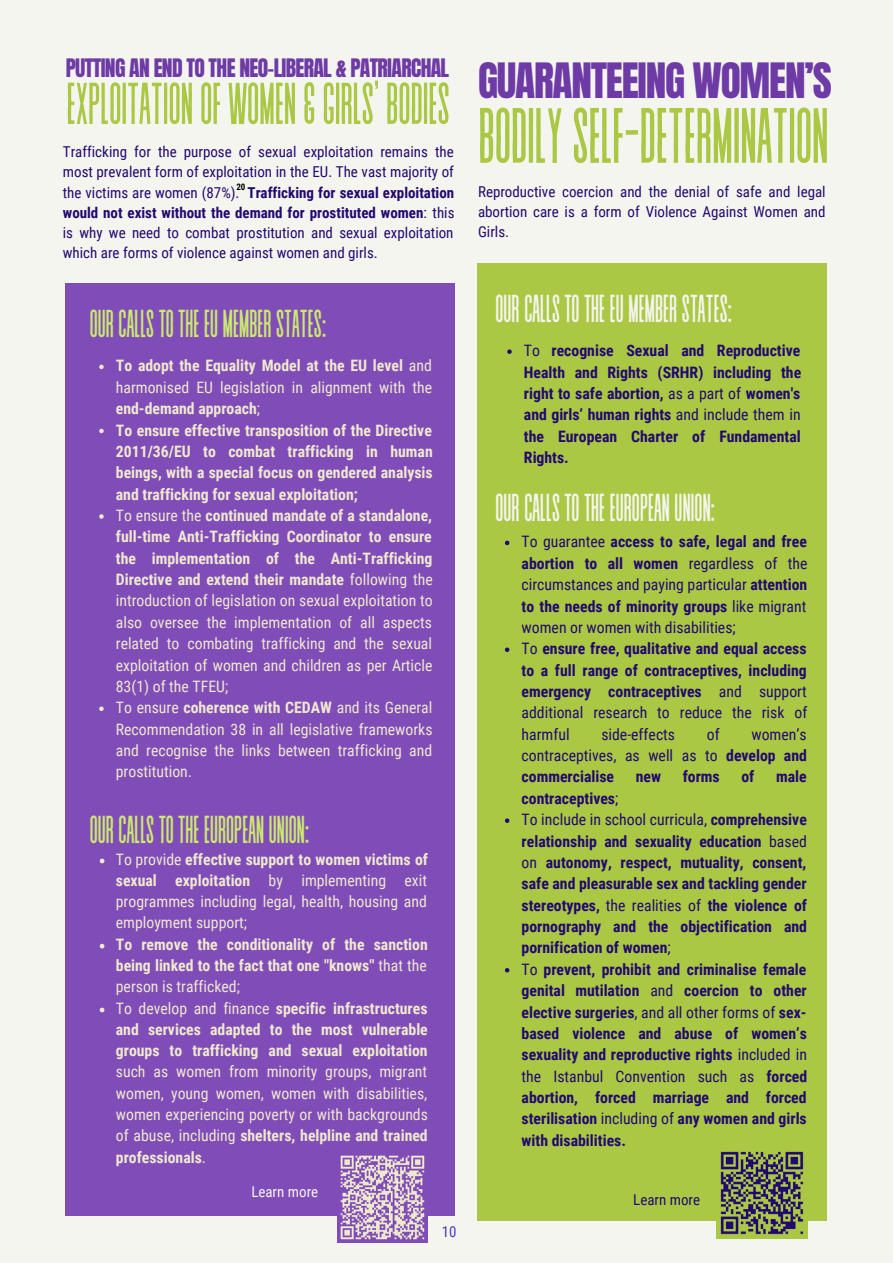
<style>
.page{position:relative;width:893px;height:1264px;background:#fff}
.page>*{position:absolute;margin:0;border:0;box-sizing:border-box;transform-origin:0 0}
.t1{font:78.15px "Revive 80 Tall";letter-spacing:-.03em;color:#aac844}
.t2{font:58.8px "Revive 80 Tall";letter-spacing:-.03em;color:#aac844}
.t3{font:41.4px "Anton";letter-spacing:-.03em;color:#6d3aa6}
.t4{font:39px "Revive 80 Tall";letter-spacing:-.03em;color:#f5f5ef}
.t5{font:39px "Revive 80 Tall";letter-spacing:-.03em;color:#cce86f}
.t6{font:21.6px "Anton";letter-spacing:-.03em;color:#6d3aa6}
.t7{font:15.75px/21.3px "Roboto Condensed";color:#efe9ce;text-align:justify}
.t8{font:700 15.75px/21.3px "Roboto Condensed";color:#230871;text-align:justify}
.t9{font:700 15.75px/21.3px "Roboto Condensed";color:#efe9ce;text-align:justify}
.t10{font:15.75px/21.3px "Roboto Condensed";color:#230871;text-align:justify}
.t11{font:15px/20.2px "Roboto Condensed";color:#230871;text-align:justify}
.t12{font:15px "Roboto Condensed";color:#f5f5ef}
.t13{font:15px "Roboto Condensed";color:#4b39b5}
.t14{font:700 9px "Roboto Condensed";color:#000}
.s1{font-weight:700}
.s2{font-weight:400}
</style>
<div class="page">
<div style="left:0;top:0;width:892px;height:1262px;background:#f5f5ef"></div>
<div style="left:477px;top:264px;width:350px;height:956px;background:#aac844"></div>
<div style="left:66px;top:283px;width:389px;height:932px;background:#804db8"></div>
<img style="left:338px;top:1155px;width:89px;height:87px">
<img style="left:716px;top:1151px;width:91px;height:87px">
<svg style="left:507px;top:349px;width:4px;height:5px"></svg>
<svg style="left:505px;top:540px;width:4px;height:5px"></svg>
<svg style="left:505px;top:647px;width:4px;height:5px"></svg>
<svg style="left:505px;top:818px;width:4px;height:5px"></svg>
<svg style="left:505px;top:968px;width:4px;height:4px"></svg>
<svg style="left:100px;top:858px;width:4px;height:5px"></svg>
<svg style="left:100px;top:943px;width:4px;height:5px"></svg>
<svg style="left:100px;top:1007px;width:4px;height:5px"></svg>
<svg style="left:99px;top:364px;width:5px;height:5px"></svg>
<svg style="left:99px;top:429px;width:5px;height:4px"></svg>
<svg style="left:99px;top:514px;width:5px;height:4px"></svg>
<svg style="left:99px;top:706px;width:5px;height:5px"></svg>
<p class="t6" style="left:66px;top:53px;width:385px">PUTTING AN END TO THE NEO-LIBERAL &amp; PATRIARCHAL</p>
<p class="t2" style="left:66px;top:73px;width:386px">EXPLOITATIONOFWOMEN&amp;GIRLS’BODIES</p>
<p class="t11" style="left:63px;top:142px;width:393px">Trafficking for the purpose of sexual exploitation remains the most prevalent form of exploitation in the EU. The vast majority of the victims are women (87%). <span class="s1">Trafficking for sexual exploitation would not exist without the demand for prostituted women</span>: this is why we need to combat prostitution and sexual exploitation which are forms of violence against women and girls.</p>
<p class="t14" style="left:236px;top:182px;width:11px">20</p>
<p class="t5" style="left:89px;top:303px;width:239px">OURCALLSTOTHEEUMEMBERSTATES:</p>
<p class="t9" style="left:116px;top:355px;width:318px">To adopt the Equality Model at the EU level <span class="s2">and harmonised EU legislation in alignment with the </span>end-demand approach<span class="s2">;</span></p>
<p class="t9" style="left:116px;top:419px;width:318px">To ensure effective transposition of the Directive 2011/36/EU to combat trafficking in human beings, with a special focus on gendered analysis and trafficking for sexual exploitation;</p>
<p class="t7" style="left:116px;top:505px;width:318px">To ensure the <span class="s1">continued mandate of a standalone, full-time Anti-Trafficking Coordinator to ensure the implementation of the Anti-Trafficking Directive and extend their mandate</span> following the introduction of legislation on sexual exploitation to also oversee the implementation of all aspects related to combating trafficking and the sexual exploitation of women and children as per Article 83(1) of the TFEU;</p>
<p class="t7" style="left:116px;top:697px;width:318px">To ensure <span class="s1">coherence with CEDAW</span> and its General Recommendation 38 in all legislative frameworks and recognise the links between trafficking and prostitution.</p>
<p class="t5" style="left:89px;top:809px;width:222px">OURCALLSTOTHEEUROPEANUNION:</p>
<p class="t7" style="left:116px;top:848px;width:313px">To provide <span class="s1">effective support to women victims of sexual exploitation</span> by implementing exit programmes including legal, health, housing and employment support;</p>
<p class="t9" style="left:116px;top:933px;width:313px">To remove the conditionality of the sanction being linked to the fact that one "knows" <span class="s2">that the person is trafficked;</span></p>
<p class="t7" style="left:116px;top:997px;width:313px">To develop and finance <span class="s1">specific infrastructures and services adapted to the most vulnerable groups to trafficking and sexual exploitation </span>such as women from minority groups, migrant women, young women, women with disabilities, women experiencing poverty or with backgrounds of abuse, including <span class="s1">shelters, helpline and trained professionals</span>.</p>
<p class="t12" style="left:251px;top:1182px;width:68px">Learn more</p>
<p class="t13" style="left:441px;top:1223px;width:16px">10</p>
<p class="t3" style="left:478px;top:51px;width:355px">GUARANTEEING WOMEN’S</p>
<p class="t1" style="left:477px;top:96px;width:354px">BODILYSELF-DETERMINATION</p>
<p class="t11" style="left:478px;top:181px;width:349px">Reproductive coercion and the denial of safe and legal abortion care is a form of Violence Against Women and Girls.</p>
<p class="t4" style="left:494px;top:288px;width:239px">OURCALLSTOTHEEUMEMBERSTATES:</p>
<p class="t8" style="left:524px;top:340px;width:279px"><span class="s2">To</span> recognise Sexual and Reproductive Health and Rights (SRHR) including the right to safe abortion, <span class="s2">as a part of</span> women's and girls’ human rights <span class="s2">and include them in </span>the European Charter of Fundamental Rights.</p>
<p class="t4" style="left:494px;top:488px;width:222px">OURCALLSTOTHEEUROPEANUNION:</p>
<p class="t10" style="left:521px;top:531px;width:287px">To guarantee <span class="s1">access to safe, legal and free abortion to all women</span> regardless of the circumstances and paying particular <span class="s1">attention to the needs of minority groups</span> like migrant women or women with disabilities;</p>
<p class="t8" style="left:521px;top:638px;width:287px"><span class="s2">To</span> ensure free, qualitative and equal access to a full range of contraceptives, including emergency contraceptives <span class="s2">and support additional research to reduce the risk of harmful</span></p>
<p class="t10" style="left:601px;top:723px;width:75px">side-effects</p>
<p class="t10" style="left:706px;top:723px;width:14px">of</p>
<p class="t10" style="left:521px;top:723px;width:287px;text-indent:230px">women’s contraceptives, as well as to <span class="s1">develop and commercialise</span></p>
<p class="t8" style="left:635px;top:766px;width:27px">new</p>
<p class="t8" style="left:682px;top:766px;width:39px">forms</p>
<p class="t8" style="left:741px;top:766px;width:14px">of</p>
<p class="t8" style="left:776px;top:766px;width:32px">male</p>
<p class="t8" style="left:521px;top:787px;width:98px">contraceptives<span class="s2">;</span></p>
<p class="t8" style="left:521px;top:809px;width:287px"><span class="s2">To include in school curricula,</span> comprehensive relationship and sexuality education <span class="s2">based on</span> autonomy, respect, mutuality, consent, safe and pleasurable sex and tackling gender stereotypes, <span class="s2">the realities of</span> the violence of pornography and the objectification and pornification of women<span class="s2">;</span></p>
<p class="t8" style="left:521px;top:958px;width:287px"><span class="s2">To</span> prevent, prohibit and criminalise female genital mutilation <span class="s2">and</span> coercion to other elective surgeries<span class="s2">, and all other forms of</span> sex&shy;based violence and abuse of women’s sexuality and reproductive rights <span class="s2">included in the Istanbul Convention such as</span> forced abortion, forced marriage and forced sterilisation <span class="s2">including of</span> any women and girls with disabilities.</p>
<p class="t11" style="left:633px;top:1189px;width:68px">Learn more</p>
</div>
